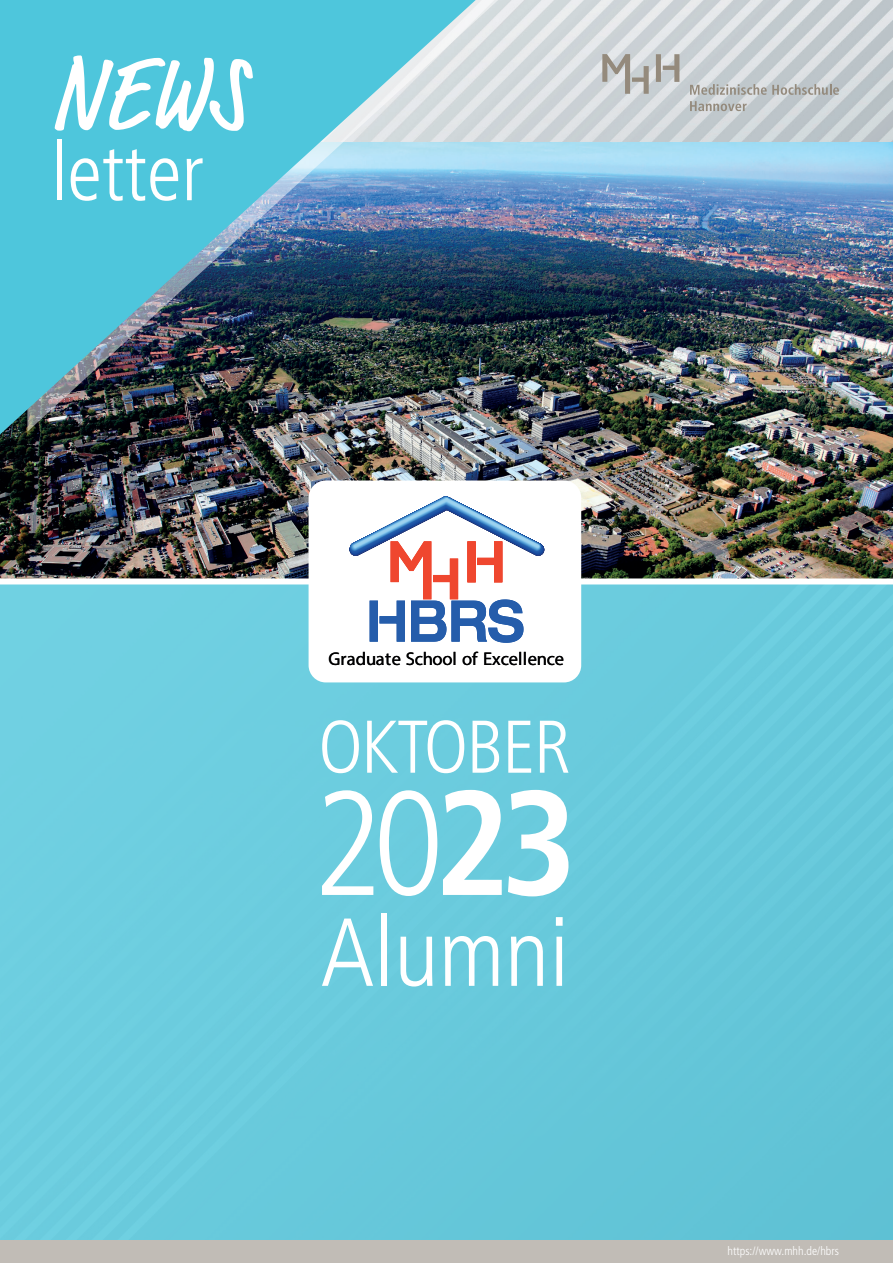
<style>
.page{position:relative;width:893px;height:1263px;background:#fff}
.page>*{position:absolute;margin:0;border:0;box-sizing:border-box;transform-origin:0 0}
.t1{font:300 condensed 148.35px "Frutiger LT Std";color:#fff}
.t2{font:500 condensed 105.3px "Market Pro";color:#fff}
.t3{font:300 condensed 96.45px "Frutiger LT Std";color:#fff}
.t4{font:300 condensed 81px "Frutiger LT Std";color:#fff}
.t5{font:300 condensed 74.55px "Frutiger LT Std";letter-spacing:-.02em;color:#fff}
.t6{font:18.45px "Myriad Pro";color:#000001}
.t7{font:300 condensed 12px "Frutiger LT Std";color:#fff}
.s1{font-weight:700}
</style>
<div class="page">
<img style="left:513px;top:0;width:380px;height:142px">
<img style="left:0;top:142px;width:893px;height:1098px">
<img style="left:476px;top:0;width:37px;height:432px">
<img style="left:0;top:0;width:476px;height:434px">
<svg style="left:602px;top:54px;width:47px;height:40px;background:#bebdba"></svg>
<svg style="left:656px;top:54px;width:23px;height:28px"></svg>
<svg style="left:690px;top:101px;width:57px;height:10px"></svg>
<svg style="left:690px;top:84px;width:149px;height:11px;background:#b7b7b4"></svg>
<div style="left:0;top:1240px;width:893px;height:23px;background:#c1bcb6"></div>
<div style="left:0;top:578px;width:893px;height:6px;background:#fff"></div>
<div style="left:309px;top:480px;width:272px;height:202px;background:#fff;border-radius:17px"></div>
<svg style="left:349px;top:496px;width:195px;height:147px"></svg>
<h2 class="t2" style="left:51px;top:22px;width:195px">NEWS</h2>
<h3 class="t4" style="left:51px;top:126px;width:155px">letter</h3>
<p class="t6" style="left:328px;top:648px;width:237px">Graduate School of Excellence</p>
<h3 class="t5" style="left:318px;top:705px;width:254px">OKTOBER</h3>
<h1 class="t1" style="left:312px;top:759px;width:267px">20<span class="s1">23</span></h1>
<h3 class="t3" style="left:321px;top:898px;width:250px">Alumni</h3>
<p class="t7" style="left:728px;top:1243px;width:113px">https://www.mhh.de/hbrs</p>
</div>
